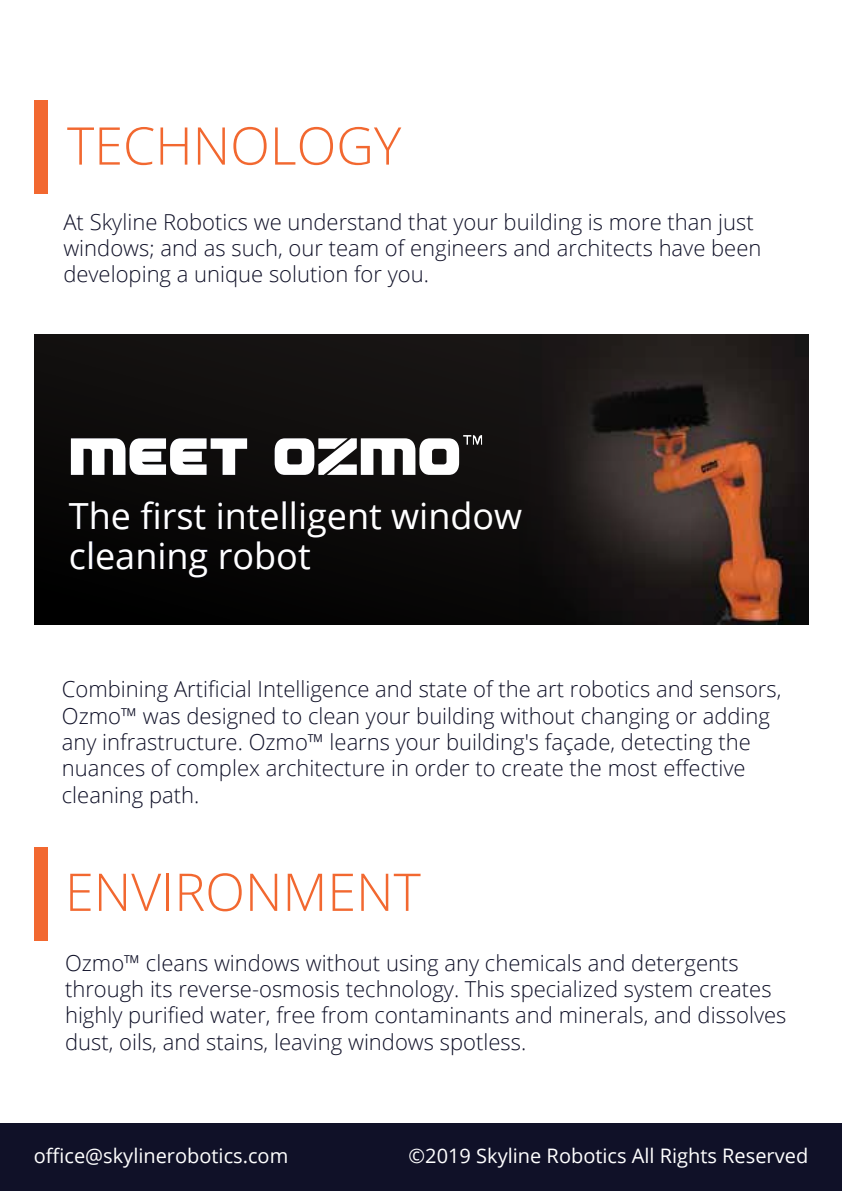
<style>
.page{position:relative;width:842px;height:1191px;background:#fff}
.page>*{position:absolute;margin:0;border:0;box-sizing:border-box;transform-origin:0 0}
.t1{font:58px "Ozda";color:#fff}
.t2{font:300 52px "Open Sans";color:#f26830}
.t3{font:36px/40px "Open Sans";color:#fff}
.t4{font:300 22px/26.4px "Open Sans";color:#101128}
.t5{font:20px "Open Sans";color:#fff}
</style>
<div class="page">
<div style="left:34px;top:334px;width:775px;height:290px;background:linear-gradient(to bottom,#171413,#040303)"></div>
<img style="left:542px;top:334px;width:267px;height:290px">
<svg style="left:71px;top:438px;width:176px;height:37px;background:#0e0f1e"></svg>
<svg style="left:275px;top:438px;width:184px;height:37px;background:#28262a"></svg>
<svg style="left:69px;top:502px;width:60px;height:27px;background:#08080e"></svg>
<svg style="left:141px;top:501px;width:18px;height:28px"></svg>
<svg style="left:165px;top:505px;width:41px;height:24px"></svg>
<hr style="left:283px;top:501px;width:3px;height:28px;background:#242433">
<hr style="left:292px;top:501px;width:3px;height:28px;background:#292835">
<svg style="left:392px;top:502px;width:33px;height:27px"></svg>
<svg style="left:431px;top:509px;width:25px;height:20px"></svg>
<svg style="left:71px;top:549px;width:14px;height:20px"></svg>
<hr style="left:89px;top:541px;width:3px;height:28px;background:#0f1128">
<svg style="left:97px;top:549px;width:35px;height:20px"></svg>
<svg style="left:138px;top:543px;width:26px;height:26px"></svg>
<svg style="left:170px;top:549px;width:37px;height:28px"></svg>
<svg style="left:219px;top:502px;width:162px;height:67px;background:#0e0d0f"></svg>
<div style="left:0;top:1123px;width:842px;height:68px;background:#101128"></div>
<div style="left:34px;top:100px;width:14px;height:93px;background:#f26830"></div>
<div style="left:34px;top:847px;width:14px;height:94px;background:#f26830"></div>
<h2 class="t2" style="left:67px;top:110px;width:336px">TECHNOLOGY</h2>
<p class="t4" style="left:63px;top:208px;width:699px">At Skyline Robotics we understand that your building is more than just windows; and as such, our team of engineers and architects have been developing a unique solution for you.</p>
<h1 class="t1" style="left:69px;top:428px;width:417px">meet ozmo™</h1>
<h3 class="t3" style="left:69px;top:495px;width:455px">The first intelligent window cleaning robot</h3>
<p class="t4" style="left:62px;top:675px;width:721px">Combining Artificial Intelligence and state of the art robotics and sensors, Ozmo™ was designed to clean your building without changing or adding any infrastructure. Ozmo™ learns your building's façade, detecting the nuances of complex architecture in order to create the most effective cleaning path.</p>
<h2 class="t2" style="left:65px;top:856px;width:357px">ENVIRONMENT</h2>
<p class="t4" style="left:65px;top:948px;width:723px">Ozmo™ cleans windows without using any chemicals and detergents through its reverse-osmosis technology. This specialized system creates highly purified water, free from contaminants and minerals, and dissolves dust, oils, and stains, leaving windows spotless.</p>
<p class="t5" style="left:34px;top:1142px;width:256px">office@skylinerobotics.com</p>
<p class="t5" style="left:409px;top:1142px;width:401px">©2019 Skyline Robotics All Rights Reserved</p>
</div>
